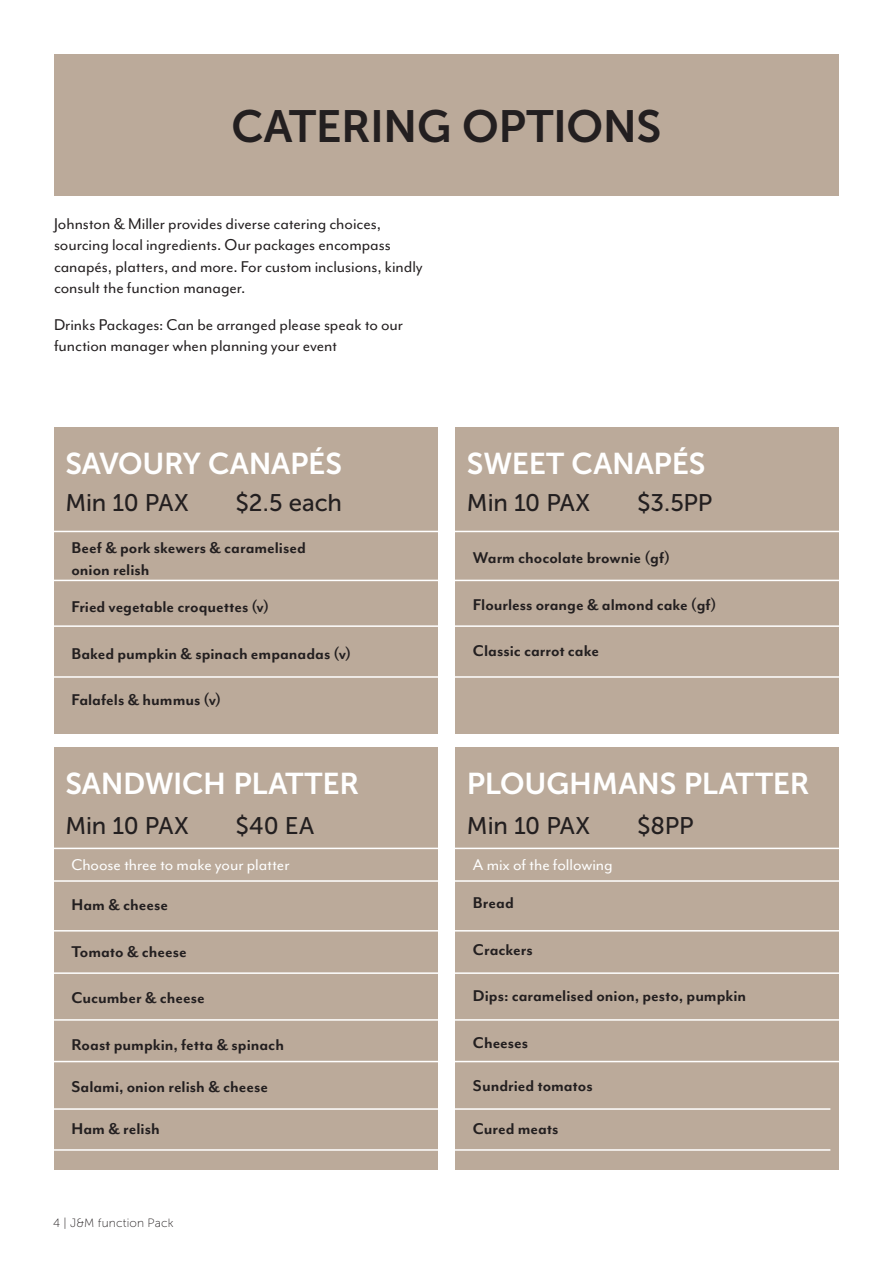
<style>
.page{position:relative;width:893px;height:1263px;background:#fff}
.page>*{position:absolute;margin:0;border:0;box-sizing:border-box;transform-origin:0 0}
.HEADERS{font:45px "Museo Sans 700";letter-spacing:-.01em;color:#231f20}
.HEADERS-2{font:30px "Museo Sans 700";letter-spacing:-.01em;color:#fff}
.SUB_TEXT{font:24px "Museo Sans 500";letter-spacing:-.01em;color:#231f20}
.Food{font:700 18px/21.6px "Mr Eaves Mod OT";color:#231f20}
.Body_Copy{font:18px/21.6px "Mr Eaves Mod OT";letter-spacing:-.005em;color:#231f20}
.Body_Copy-2{font:18px "Mr Eaves Mod OT";letter-spacing:-.005em;color:#fff}
.t1{font:12px "Museo Sans 100";letter-spacing:.015em;color:#231f20}
</style>
<div class="page">
<div style="left:54px;top:54px;width:785px;height:141px;background:#bbaa9a"></div>
<div style="left:54px;top:427px;width:383px;height:307px;background:#bbaa9a"></div>
<div style="left:54px;top:748px;width:383px;height:422px;background:#bbaa9a"></div>
<div style="left:455px;top:427px;width:384px;height:307px;background:#bbaa9a"></div>
<div style="left:455px;top:748px;width:384px;height:422px;background:#bbaa9a"></div>
<hr style="left:53px;top:580px;width:786px;height:1px;background:#fff">
<hr style="left:53px;top:531px;width:786px;height:1px;background:#fff">
<hr style="left:53px;top:848px;width:786px;height:1px;background:#fff">
<hr style="left:53px;top:880px;width:786px;height:2px;background:#fff">
<hr style="left:53px;top:930px;width:786px;height:1px;background:#fff">
<hr style="left:53px;top:972px;width:786px;height:2px;background:#fff">
<hr style="left:53px;top:1019px;width:786px;height:2px;background:#fff">
<hr style="left:53px;top:1061px;width:786px;height:1px;background:#fff">
<hr style="left:45px;top:1108px;width:785px;height:2px;background:#fff">
<hr style="left:45px;top:1149px;width:785px;height:2px;background:#fff">
<hr style="left:53px;top:625px;width:786px;height:2px;background:#fff">
<hr style="left:53px;top:676px;width:786px;height:2px;background:#fff">
<p class="HEADERS" style="left:231px;top:101px;width:431px">CATERING OPTIONS</p>
<p class="Body_Copy" style="left:54px;top:212px;width:370px">Johnston &amp; Miller provides diverse catering choices, sourcing local ingredients. Our packages encompass canapés, platters, and more. For custom inclusions, kindly consult the function manager.</p>
<p class="Body_Copy" style="left:54px;top:314px;width:351px">Drinks Packages: Can be arranged please speak to our function manager when planning your event</p>
<p class="HEADERS-2" style="left:65px;top:447px;width:278px">SAVOURY CANAPÉS</p>
<p class="HEADERS-2" style="left:467px;top:447px;width:240px">SWEET CANAPÉS</p>
<p class="SUB_TEXT" style="left:65px;top:489px;width:125px">Min 10 PAX</p>
<p class="SUB_TEXT" style="left:236px;top:489px;width:108px">$2.5 each</p>
<p class="SUB_TEXT" style="left:467px;top:489px;width:125px">Min 10 PAX</p>
<p class="SUB_TEXT" style="left:637px;top:489px;width:77px">$3.5PP</p>
<p class="Food" style="left:71px;top:537px;width:236px">Beef &amp; pork skewers &amp; caramelised onion relish</p>
<p class="Food" style="left:71px;top:596px;width:199px">Fried vegetable croquettes (v)</p>
<p class="Food" style="left:71px;top:642px;width:281px">Baked pumpkin &amp; spinach empanadas (v)</p>
<p class="Food" style="left:71px;top:689px;width:151px">Falafels &amp; hummus (v)</p>
<p class="Food" style="left:473px;top:547px;width:199px">Warm chocolate brownie (gf)</p>
<p class="Food" style="left:473px;top:593px;width:245px">Flourless orange &amp; almond cake (gf)</p>
<p class="Food" style="left:473px;top:640px;width:128px">Classic carrot cake</p>
<p class="HEADERS-2" style="left:65px;top:767px;width:295px">SANDWICH PLATTER</p>
<p class="HEADERS-2" style="left:467px;top:767px;width:344px">PLOUGHMANS PLATTER</p>
<p class="SUB_TEXT" style="left:65px;top:813px;width:125px">Min 10 PAX</p>
<p class="SUB_TEXT" style="left:236px;top:813px;width:80px">$40 EA</p>
<p class="SUB_TEXT" style="left:467px;top:813px;width:125px">Min 10 PAX</p>
<p class="SUB_TEXT" style="left:637px;top:813px;width:58px">$8PP</p>
<p class="Body_Copy-2" style="left:71px;top:855px;width:220px">Choose three to make your platter</p>
<p class="Food" style="left:71px;top:894px;width:98px">Ham &amp; cheese</p>
<p class="Food" style="left:71px;top:940px;width:117px">Tomato &amp; cheese</p>
<p class="Food" style="left:71px;top:987px;width:135px">Cucumber &amp; cheese</p>
<p class="Food" style="left:71px;top:1033px;width:214px">Roast pumpkin, fetta &amp; spinach</p>
<p class="Food" style="left:71px;top:1075px;width:198px">Salami, onion relish &amp; cheese</p>
<p class="Food" style="left:71px;top:1117px;width:90px">Ham &amp; relish</p>
<p class="Body_Copy-2" style="left:473px;top:854px;width:141px">A mix of the following</p>
<p class="Food" style="left:473px;top:892px;width:42px">Bread</p>
<p class="Food" style="left:473px;top:938px;width:61px">Crackers</p>
<p class="Food" style="left:473px;top:985px;width:275px">Dips: caramelised onion, pesto, pumpkin</p>
<p class="Food" style="left:473px;top:1031px;width:57px">Cheeses</p>
<p class="Food" style="left:473px;top:1074px;width:121px">Sundried tomatos</p>
<p class="Food" style="left:473px;top:1117px;width:87px">Cured meats</p>
<p class="t1" style="left:53px;top:1216px;width:122px">4 | J&amp;M function Pack</p>
</div>
